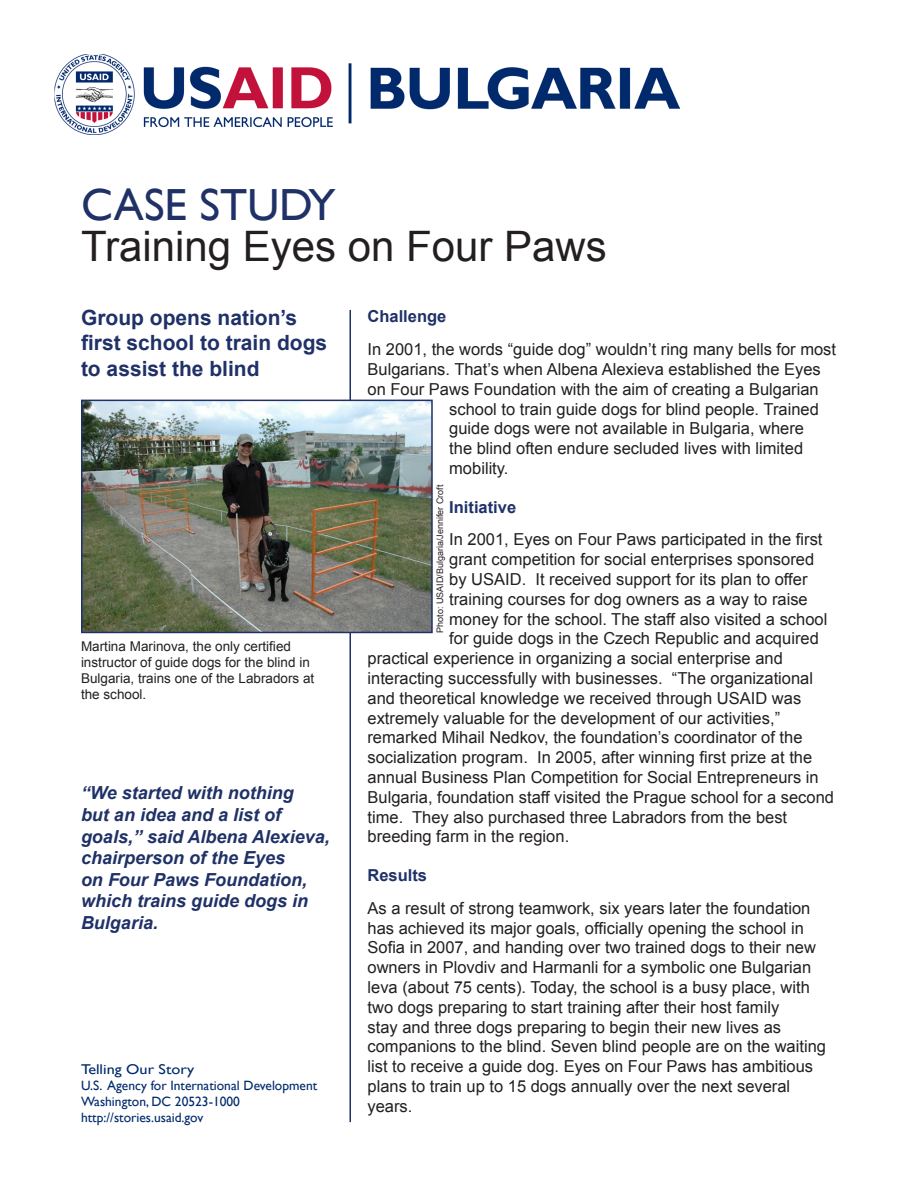
<style>
.page{position:relative;width:918px;height:1188px;background:#fff}
.page>*{position:absolute;margin:0;border:0;box-sizing:border-box;transform-origin:0 0}
.t1{font:45px "Gill Sans";color:#1f3167}
.t2{font:42px "Arial";color:#231f20}
.t3{font:700 21px/25.2px "Arial";color:#1f3167}
.t4{font:italic 700 18px/21.6px "Arial";color:#1f3167}
.t5{font:16.5px/19.8px "Arial";color:#231f20}
.t6{font:700 16.5px "Arial";color:#1f3167}
.t7{font:14.1px "Gill Sans";color:#002a6c;scale:1.14 1}
.t8{font:13.5px/16.2px "Arial";color:#231f20}
.t9{font:13.5px "Gill Sans";color:#002a6c}
.t10{font:9px "Arial";color:#231f20}
</style>
<div class="page">
<hr style="left:350px;top:310px;width:1px;height:812px;background:#1f3167">
<img style="left:84px;top:403px;width:346px;height:227px">
<div style="left:81px;top:400px;width:352px;height:233px;border:2px solid #1f3167"></div>
<img style="left:54px;top:54px;width:626px;height:81px">
<p class="t1" style="left:81px;top:179px;width:256px">CASE STUDY</p>
<p class="t2" style="left:81px;top:218px;width:527px">Training Eyes on Four Paws</p>
<p class="t3" style="left:81px;top:306px;width:248px">Group opens nation’s first school to train dogs to assist the blind</p>
<p class="t8" style="left:81px;top:638px;width:235px">Martina Marinova, the only certified instructor of guide dogs for the blind in<br>Bulgaria, trains one of the Labradors at the school.</p>
<p class="t4" style="left:81px;top:783px;width:250px">“We started with nothing<br>but an idea and a list of goals,” said Albena Alexieva, chairperson of the Eyes<br>on Four Paws Foundation, which trains guide dogs in<br>Bulgaria.</p>
<p class="t7" style="left:81px;top:1061px;width:101px">Telling Our Story</p>
<p class="t9" style="left:81px;top:1078px;width:238px">U.S. Agency for International Development</p>
<p class="t9" style="left:81px;top:1094px;width:161px">Washington, DC 20523-1000</p>
<p class="t9" style="left:81px;top:1110px;width:124px">http://stories.usaid.gov</p>
<p class="t6" style="left:368px;top:305px;width:80px">Challenge</p>
<p class="t5" style="left:368px;top:340px;width:470px">In 2001, the words “guide dog” wouldn’t ring many bells for most</p>
<p class="t5" style="left:368px;top:360px;width:455px">Bulgarians. That’s when Albena Alexieva established the Eyes</p>
<p class="t5" style="left:368px;top:379px;width:453px">on Four Paws Foundation with the aim of creating a Bulgarian</p>
<p class="t5" style="left:449px;top:399px;width:371px">school to train guide dogs for blind people. Trained</p>
<p class="t5" style="left:449px;top:419px;width:356px">guide dogs were not available in Bulgaria, where</p>
<p class="t5" style="left:449px;top:439px;width:355px">the blind often endure secluded lives with limited</p>
<p class="t5" style="left:449px;top:459px;width:61px">mobility.</p>
<p class="t10" style="left:434px;top:633px;width:150px;rotate:-90deg">Photo: USAID/Bulgaria/Jennifer Croft</p>
<p class="t6" style="left:449px;top:497px;width:68px">Initiative</p>
<p class="t5" style="left:449px;top:530px;width:375px">In 2001, Eyes on Four Paws participated in the first</p>
<p class="t5" style="left:449px;top:550px;width:366px">grant competition for social enterprises sponsored</p>
<p class="t5" style="left:449px;top:569px;width:360px">by USAID. It received support for its plan to offer</p>
<p class="t5" style="left:449px;top:589px;width:360px">training courses for dog owners as a way to raise</p>
<p class="t5" style="left:449px;top:609px;width:380px">money for the school. The staff also visited a school</p>
<p class="t5" style="left:449px;top:629px;width:371px">for guide dogs in the Czech Republic and acquired</p>
<p class="t5" style="left:368px;top:649px;width:417px">practical experience in organizing a social enterprise and</p>
<p class="t5" style="left:368px;top:668px;width:447px">interacting successfully with businesses. “The organizational</p>
<p class="t5" style="left:368px;top:688px;width:435px">and theoretical knowledge we received through USAID was</p>
<p class="t5" style="left:368px;top:708px;width:414px">extremely valuable for the development of our activities,”</p>
<p class="t5" style="left:368px;top:728px;width:437px">remarked Mihail Nedkov, the foundation’s coordinator of the</p>
<p class="t5" style="left:368px;top:748px;width:446px">socialization program. In 2005, after winning first prize at the</p>
<p class="t5" style="left:368px;top:767px;width:453px">annual Business Plan Competition for Social Entrepreneurs in</p>
<p class="t5" style="left:368px;top:787px;width:468px">Bulgaria, foundation staff visited the Prague school for a second</p>
<p class="t5" style="left:368px;top:807px;width:421px">time. They also purchased three Labradors from the best</p>
<p class="t5" style="left:368px;top:827px;width:203px">breeding farm in the region.</p>
<p class="t6" style="left:368px;top:865px;width:61px">Results</p>
<p class="t5" style="left:368px;top:898px;width:460px">As a result of strong teamwork, six years later the foundation has achieved its major goals, officially opening the school in Sofia in 2007, and handing over two trained dogs to their new owners in Plovdiv and Harmanli for a symbolic one Bulgarian leva (about 75 cents). Today, the school is a busy place, with two dogs preparing to start training after their host family<br>stay and three dogs preparing to begin their new lives as companions to the blind. Seven blind people are on the waiting list to receive a guide dog. Eyes on Four Paws has ambitious plans to train up to 15 dogs annually over the next several years.</p>
</div>
